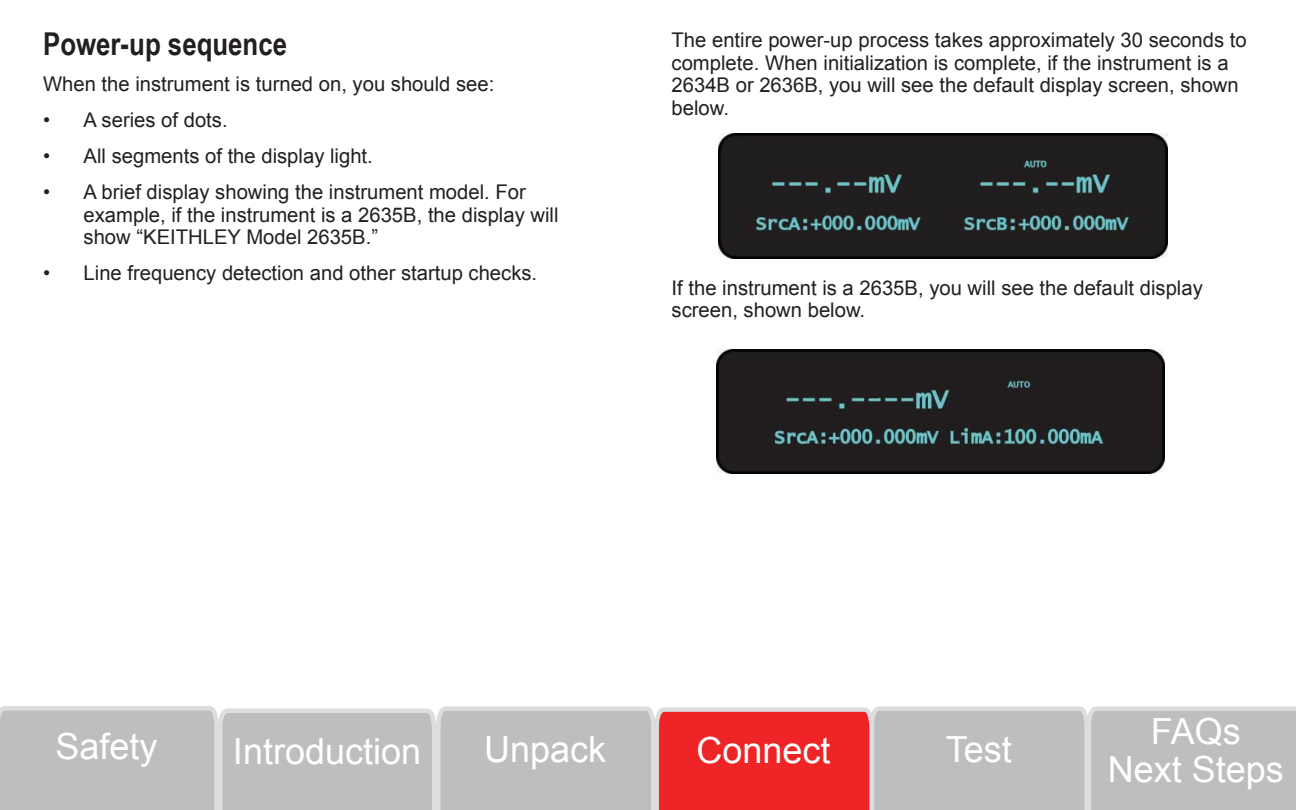
<style>
.page{position:relative;width:1296px;height:810px;background:#fff}
.page>*{position:absolute;margin:0;border:0;box-sizing:border-box;transform-origin:0 0}
.t1{font:36px/38.2px "Arial";color:#fff;text-align:center}
.t2{font:700 31.5px "Arial Narrow";color:#231f20}
.t3{font:20.25px/22.5px "Arial";color:#231f20}
</style>
<div class="page">
<img style="left:718px;top:133px;width:449px;height:125px">
<img style="left:717px;top:350px;width:447px;height:124px">
<svg style="left:0;top:706px;width:1296px;height:104px;background:#c6a9ab"></svg>
<h2 class="t2" style="left:43px;top:20px;width:246px">Power-up sequence</h2>
<p class="t3" style="left:43px;top:73px;width:453px">When the instrument is turned on, you should see:</p>
<p class="t3" style="left:43px;top:109px;width:186px">• A series of dots.</p>
<p class="t3" style="left:43px;top:145px;width:331px">• All segments of the display light.</p>
<p class="t3" style="left:84px;top:181px;width:476px;text-indent:-40px">• A brief display showing the instrument model. For example, if the instrument is a 2635B, the display will show “KEITHLEY Model 2635B.”</p>
<p class="t3" style="left:43px;top:262px;width:496px">• Line frequency detection and other startup checks.</p>
<p class="t3" style="left:672px;top:29px;width:577px">The entire power-up process takes approximately 30 seconds to complete. When initialization is complete, if the instrument is a 2634B or 2636B, you will see the default display screen, shown below.</p>
<p class="t3" style="left:672px;top:276px;width:533px">If the instrument is a 2635B, you will see the default display screen, shown below.</p>
<h1 class="t1" style="left:55px;top:728px;width:104px">Safety</h1>
<h1 class="t1" style="left:484px;top:730px;width:124px">Unpack</h1>
<h1 class="t1" style="left:946px;top:730px;width:68px">Test</h1>
<h1 class="t1" style="left:396px;top:729px;width:190px">Introduction</h1>
<h1 class="t1" style="left:233px;top:733px;width:190px">Introduction</h1>
<h1 class="t1" style="left:697px;top:731px;width:136px">Connect</h1>
<h1 class="t1" style="left:1108px;top:712px;width:178px">FAQs<br>Next Steps</h1>
</div>
